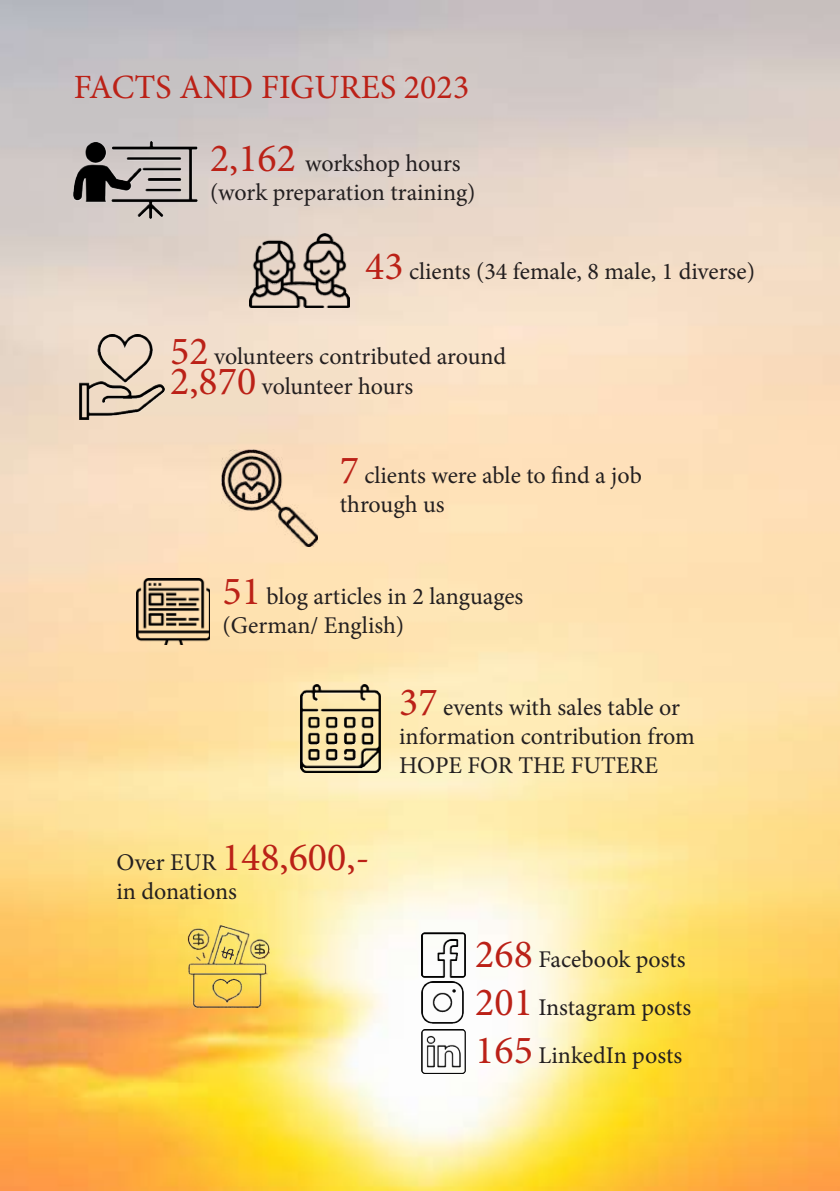
<style>
.page{position:relative;width:840px;height:1191px;background:#fff}
.page>*{position:absolute;margin:0;border:0;box-sizing:border-box;transform-origin:0 0}
.t1{font:40px "Minion Pro";color:#bb2117}
.t2{font:34px "Minion Pro";color:#bb2117}
.t3{font:24px/28.8px "Minion Pro";color:#231f20}
.s1{font-size:40px;color:#bb2117}
.s2{font-size:24px;color:#231f20}
</style>
<div class="page">
<img style="left:0;top:0;width:839px;height:1191px">
<img style="left:74px;top:142px;width:123px;height:76px">
<img style="left:249px;top:234px;width:100px;height:73px">
<img style="left:79px;top:334px;width:86px;height:86px">
<img style="left:221px;top:450px;width:96px;height:96px">
<img style="left:136px;top:578px;width:74px;height:66px">
<img style="left:300px;top:685px;width:80px;height:88px">
<img style="left:187px;top:924px;width:84px;height:85px">
<img style="left:421px;top:981px;width:42px;height:42px">
<img style="left:421px;top:933px;width:44px;height:44px">
<img style="left:421px;top:1029px;width:44px;height:44px">
<h2 class="t2" style="left:74px;top:65px;width:397px">FACTS AND FIGURES 2023</h2>
<p class="t3" style="left:210px;top:149px;width:267px"><span class="s1">2,162</span> workshop hours (work preparation training)</p>
<p class="t3" style="left:365px;top:257px;width:391px"><span class="s1">43</span> clients (34 female, 8 male, 1 diverse)</p>
<p class="t3" style="left:170px;top:341px;width:337px;line-height:30px"><span class="s1">52</span> volunteers contributed around<br><span class="s1">2,870</span> volunteer hours</p>
<p class="t3" style="left:339px;top:461px;width:303px"><span class="s1">7</span> clients were able to find a job through us</p>
<p class="t3" style="left:222px;top:582px;width:302px"><span class="s1">51</span> blog articles in 2 languages (German/ English)</p>
<h1 class="t1" style="left:116px;top:830px;width:255px"><span class="s2">Over EUR</span> 148,600,-</h1>
<p class="t3" style="left:116px;top:876px;width:122px">in donations</p>
<p class="t3" style="left:399px;top:693px;width:297px"><span class="s1">37</span> events with sales table or information contribution from<br>HOPE FOR THE FUTERE</p>
<p class="t3" style="left:475px;top:935px;width:217px;line-height:48px"><span class="s1">268</span> Facebook posts<br><span class="s1">201</span> Instagram posts<br><span class="s1">165</span> LinkedIn posts</p>
</div>
